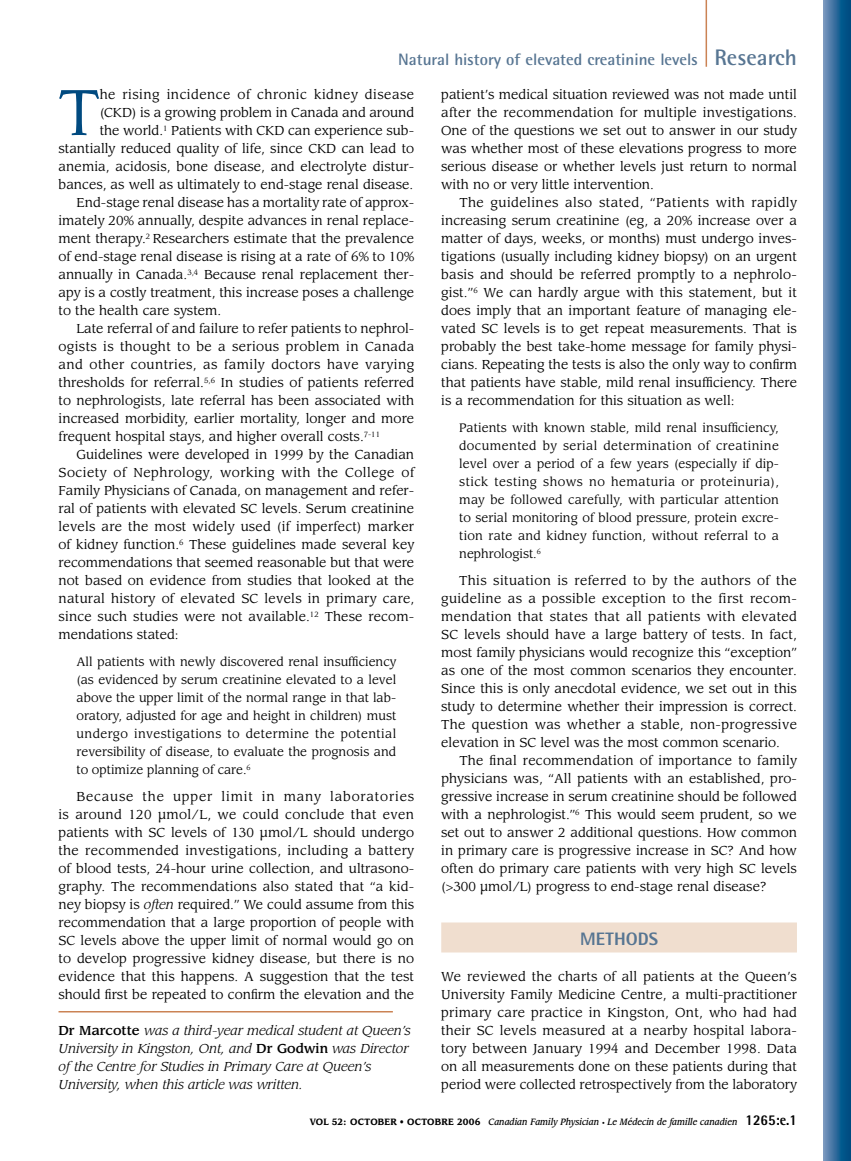
<style>
.page{position:relative;width:851px;height:1161px;background:#fff}
.page>*{position:absolute;margin:0;border:0;box-sizing:border-box;transform-origin:0 0}
.t1{font:63.6px "Leawood Std";color:#004a80}
.t2{font:800 18px "Rotis Semi Sans Std";color:#577592}
.t3{font:700 16.5px "Rotis Semi Sans Std";color:#577592}
.t4{font:12.75px/18px "Leawood Std";color:#000;text-align:justify}
.t5{font:italic 12.75px/18px "Leawood Std";color:#000}
.t6{font:12.75px "Leawood Std";letter-spacing:.035em;color:#000}
.t7{font:12.75px "Leawood Std";letter-spacing:.02em;color:#000}
.t8{font:12.75px "Leawood Std";letter-spacing:.03em;color:#000}
.t9{font:12.75px "Leawood Std";letter-spacing:.025em;color:#000}
.t10{font:12px/18px "Leawood Std";color:#000;text-align:justify}
.t11{font:italic 500 9px "Leawood Std";color:#000;scale:.9 1}
.s1{font-size:22.5px}
.s2{font-style:italic}
.s3{font-weight:500;font-style:normal}
.s4{font-weight:700;font-style:normal}
.s5{font-style:normal;font-size:6px}
.s6{font-family:"Rotis Semi Sans Std";font-weight:800;font-style:normal;font-size:15px}
</style>
<div class="page">
<svg style="left:824px;top:0;width:26px;height:1161px;background:#2c6a9a"></svg>
<hr style="left:705px;top:0;width:2px;height:67px;background:#cb8354">
<div style="left:441px;top:922px;width:355px;height:30px;background:#f0decf"></div>
<hr style="left:58px;top:1011px;width:335px;height:1px;background:#cb8354">
<p class="t3" style="left:398px;top:49px;width:400px">Natural history of elevated creatinine levels <span class="s1">Research</span></p>
<h1 class="t1" style="left:58px;top:74px;width:43px">T</h1>
<p class="t6" style="left:100px;top:87px;width:316px">he rising incidence of chronic kidney disease</p>
<p class="t4" style="left:100px;top:104px;width:316px">(CKD) is a growing problem in Canada and around</p>
<p class="t4" style="left:100px;top:122px;width:316px">the world.<sup>1</sup> Patients with CKD can experience sub-</p>
<p class="t4" style="left:59px;top:140px;width:357px">stantially reduced quality of life, since CKD can lead to</p>
<p class="t4" style="left:59px;top:158px;width:357px">anemia, acidosis, bone disease, and electrolyte distur-</p>
<p class="t4" style="left:59px;top:176px;width:356px">bances, as well as ultimately to end-stage renal disease.</p>
<p class="t4" style="left:77px;top:194px;width:339px">End-stage renal disease has a mortality rate of approx-</p>
<p class="t4" style="left:59px;top:212px;width:357px">imately 20% annually, despite advances in renal replace-</p>
<p class="t4" style="left:59px;top:230px;width:357px">ment therapy.<sup>2</sup> Researchers estimate that the prevalence</p>
<p class="t4" style="left:59px;top:248px;width:357px">of end-stage renal disease is rising at a rate of 6% to 10%</p>
<p class="t4" style="left:58px;top:266px;width:357px">annually in Canada.<sup>3,4</sup> Because renal replacement ther-</p>
<p class="t4" style="left:59px;top:284px;width:357px">apy is a costly treatment, this increase poses a challenge</p>
<p class="t4" style="left:59px;top:302px;width:164px">to the health care system.</p>
<p class="t4" style="left:77px;top:320px;width:339px">Late referral of and failure to refer patients to nephrol-</p>
<p class="t9" style="left:59px;top:339px;width:357px">ogists is thought to be a serious problem in Canada</p>
<p class="t8" style="left:59px;top:357px;width:357px">and other countries, as family doctors have varying</p>
<p class="t4" style="left:58px;top:374px;width:357px">thresholds for referral.<sup>5,6</sup> In studies of patients referred</p>
<p class="t4" style="left:59px;top:392px;width:357px">to nephrologists, late referral has been associated with</p>
<p class="t4" style="left:59px;top:410px;width:357px">increased morbidity, earlier mortality, longer and more</p>
<p class="t4" style="left:59px;top:428px;width:323px">frequent hospital stays, and higher overall costs.<sup>7-11</sup></p>
<p class="t4" style="left:76px;top:446px;width:339px">Guidelines were developed in 1999 by the Canadian</p>
<p class="t6" style="left:59px;top:465px;width:357px">Society of Nephrology, working with the College of</p>
<p class="t4" style="left:59px;top:482px;width:357px">Family Physicians of Canada, on management and refer-</p>
<p class="t4" style="left:59px;top:500px;width:357px">ral of patients with elevated SC levels. Serum creatinine</p>
<p class="t4" style="left:58px;top:518px;width:357px">levels are the most widely used (if imperfect) marker</p>
<p class="t4" style="left:58px;top:536px;width:357px">of kidney function.<sup>6</sup> These guidelines made several key</p>
<p class="t4" style="left:59px;top:554px;width:357px">recommendations that seemed reasonable but that were</p>
<p class="t4" style="left:59px;top:572px;width:357px">not based on evidence from studies that looked at the</p>
<p class="t7" style="left:59px;top:591px;width:357px">natural history of elevated SC levels in primary care,</p>
<p class="t4" style="left:59px;top:608px;width:357px">since such studies were not available.<sup>12</sup> These recom-</p>
<p class="t4" style="left:59px;top:626px;width:122px">mendations stated:</p>
<p class="t10" style="left:76px;top:653px;width:321px">All patients with newly discovered renal insufficiency (as evidenced by serum creatinine elevated to a level above the upper limit of the normal range in that lab&shy;oratory, adjusted for age and height in children) must undergo investigations to determine the potential reversibility of disease, to evaluate the prognosis and to optimize planning of care.<sup>6</sup></p>
<p class="t4" style="left:58px;top:788px;width:357px;text-indent:18px">Because the upper limit in many laboratories is around 120 μmol/L, we could conclude that even patients with SC levels of 130 μmol/L should undergo the recommended investigations, including a battery of blood tests, 24-hour urine collection, and ultrasono&shy;graphy. The recommendations also stated that “a kid&shy;ney biopsy is <span class="s2">often</span> required.” We could assume from this recommendation that a large proportion of people with SC levels above the upper limit of normal would go on to develop progressive kidney disease, but there is no evidence that this happens. A suggestion that the test should first be repeated to confirm the elevation and the</p>
<p class="t5" style="left:58px;top:1022px;width:354px"><span class="s3">Dr Marcotte</span> was a third-year medical student at Queen’s University in Kingston, Ont, and <span class="s3">Dr Godwin</span> was Director of the Centre for Studies in Primary Care at Queen’s University, when this article was written.</p>
<p class="t4" style="left:441px;top:86px;width:357px">patient’s medical situation reviewed was not made until after the recommendation for multiple investigations.<br>One of the questions we set out to answer in our study was whether most of these elevations progress to more serious disease or whether levels just return to normal with no or very little intervention.</p>
<p class="t4" style="left:441px;top:194px;width:357px;text-indent:18px">The guidelines also stated, “Patients with rapidly increasing serum creatinine (eg, a 20% increase over a matter of days, weeks, or months) must undergo inves&shy;tigations (usually including kidney biopsy) on an urgent basis and should be referred promptly to a nephrolo&shy;gist.”<sup>6</sup> We can hardly argue with this statement, but it does imply that an important feature of managing ele&shy;vated SC levels is to get repeat measurements. That is probably the best take-home message for family physi&shy;cians. Repeating the tests is also the only way to confirm that patients have stable, mild renal insufficiency. There is a recommendation for this situation as well:</p>
<p class="t10" style="left:459px;top:419px;width:321px">Patients with known stable, mild renal insufficiency, documented by serial determination of creatinine level over a period of a few years (especially if dip&shy;stick testing shows no hematuria or proteinuria), may be followed carefully, with particular attention to serial monitoring of blood pressure, protein excre&shy;tion rate and kidney function, without referral to a nephrologist.<sup>6</sup></p>
<p class="t4" style="left:441px;top:572px;width:357px;text-indent:18px">This situation is referred to by the authors of the guideline as a possible exception to the first recom&shy;mendation that states that all patients with elevated SC levels should have a large battery of tests. In fact, most family physicians would recognize this “exception” as one of the most common scenarios they encounter.<br>Since this is only anecdotal evidence, we set out in this study to determine whether their impression is correct.<br>The question was whether a stable, non-progressive elevation in SC level was the most common scenario.</p>
<p class="t4" style="left:441px;top:752px;width:357px;text-indent:18px">The final recommendation of importance to family physicians was, “All patients with an established, pro&shy;gressive increase in serum creatinine should be followed with a nephrologist.”<sup>6</sup> This would seem prudent, so we set out to answer 2 additional questions. How common in primary care is progressive increase in SC? And how often do primary care patients with very high SC levels (&gt;300 μmol/L) progress to end-stage renal disease?</p>
<h2 class="t2" style="left:580px;top:927px;width:79px">METHODS</h2>
<p class="t4" style="left:441px;top:968px;width:357px">We reviewed the charts of all patients at the Queen’s University Family Medicine Centre, a multi-practitioner primary care practice in Kingston, Ont, who had had their SC levels measured at a nearby hospital labora&shy;tory between January 1994 and December 1998. Data on all measurements done on these patients during that period were collected retrospectively from the laboratory</p>
<p class="t11" style="left:310px;top:1116px;width:542px"><span class="s4">VOL 52: OCTOBER • OCTOBRE 2006</span> Canadian Family Physician <span class="s5">•</span> Le Médecin de famille canadien <span class="s6">1265:e.1</span></p>
</div>
